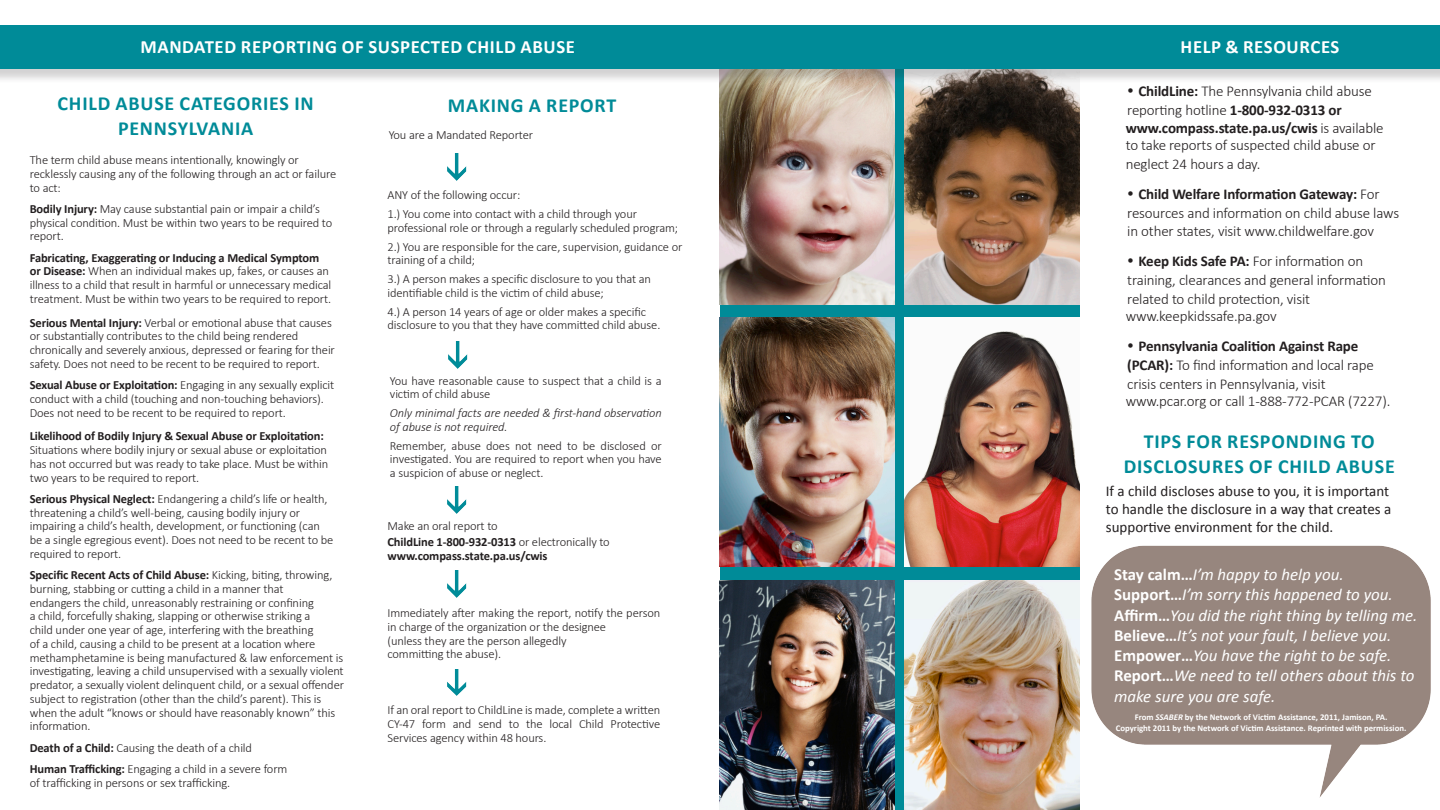
<style>
.page{position:relative;width:1440px;height:810px;background:#fff}
.page>*{position:absolute;margin:0;border:0;box-sizing:border-box;transform-origin:0 0}
.t1{font:700 20px/25px "Calibri";letter-spacing:.04em;color:#008b98;text-align:center}
.t2{font:700 18.75px "Calibri";letter-spacing:.03em;color:#fff}
.t3{font:italic 16.88px/20.2px "Calibri";color:#fff}
.Body_bullet{font:300 15px/18.8px "Calibri";letter-spacing:-.01em;color:#231f20}
.t4{font:15px/18px "Calibri";color:#231f20}
.Body_bullet-2{font:700 15px "Calibri";letter-spacing:-.01em;color:#231f20}
.Body_bullet-3{font:300 12.5px/13.8px "Calibri";letter-spacing:-.01em;color:#231f20}
.Body_bullet-4{font:700 12.5px "Calibri";letter-spacing:-.01em;color:#231f20}
.Body_bullet-5{font:italic 300 12.5px/13.8px "Calibri";letter-spacing:-.01em;color:#231f20}
.t5{font:700 8.75px "Calibri";color:#fff}
.s1{font-weight:700}
.s2{font-weight:300}
.s3{font-weight:700;font-style:normal}
.s4{font-style:italic}
</style>
<div class="page">
<div style="left:720px;top:45px;width:359px;height:765px;background:#008b98"></div>
<img style="left:720px;top:84px;width:174px;height:221px">
<img style="left:720px;top:318px;width:174px;height:248px">
<img style="left:905px;top:318px;width:174px;height:248px">
<img style="left:905px;top:84px;width:174px;height:221px">
<img style="left:720px;top:580px;width:174px;height:230px">
<img style="left:905px;top:580px;width:174px;height:230px">
<div style="left:0;top:27px;width:1440px;height:57px;background:#231f20;opacity:.2"></div>
<div style="left:0;top:25px;width:1440px;height:44px;background:#008b98"></div>
<img style="left:1077px;top:531px;width:354px;height:266px">
<img style="left:447px;top:153px;width:20px;height:27px">
<img style="left:448px;top:342px;width:20px;height:26px">
<img style="left:447px;top:487px;width:20px;height:26px">
<img style="left:447px;top:669px;width:20px;height:27px">
<img style="left:447px;top:571px;width:20px;height:26px">
<p class="t2" style="left:140px;top:35px;width:436px">MANDATED REPORTING OF SUSPECTED CHILD ABUSE</p>
<p class="t2" style="left:1181px;top:35px;width:160px">HELP &amp; RESOURCES</p>
<p class="t1" style="left:58px;top:90px;width:258px">CHILD ABUSE CATEGORIES IN<br>PENNSYLVANIA</p>
<p class="Body_bullet-3" style="left:30px;top:153px;width:308px">The term child abuse means intentionally, knowingly or recklessly causing any of the following through an act or failure to act:</p>
<p class="Body_bullet-3" style="left:30px;top:202px;width:304px"><span class="s1">Bodily Injury:</span> May cause substantial pain or impair a child’s physical condition. Must be within two years to be required to report.</p>
<p class="Body_bullet-3" style="left:30px;top:250px;width:303px"><span class="s1">Fabricating, Exaggerating or Inducing a Medical Symptom or Disease:</span> When an individual makes up, fakes, or causes an illness to a child that result in harmful or unnecessary medical treatment. Must be within two years to be required to report.</p>
<p class="Body_bullet-3" style="left:30px;top:315px;width:307px"><span class="s1">Serious Mental Injury:</span> Verbal or emotional abuse that causes or substantially contributes to the child being rendered chronically and severely anxious, depressed or fearing for their safety. Does not need to be recent to be required to report.</p>
<p class="Body_bullet-3" style="left:30px;top:378px;width:306px"><span class="s1">Sexual Abuse or Exploitation:</span> Engaging in any sexually explicit conduct with a child (touching and non-touching behaviors).<br>Does not need to be recent to be required to report.</p>
<p class="Body_bullet-3" style="left:30px;top:429px;width:300px"><span class="s1">Likelihood of Bodily Injury &amp; Sexual Abuse or Exploitation:<br></span>Situations where bodily injury or sexual abuse or exploitation has not occurred but was ready to take place. Must be within two years to be required to report.</p>
<p class="Body_bullet-3" style="left:30px;top:492px;width:305px"><span class="s1">Serious Physical Neglect:</span> Endangering a child’s life or health, threatening a child’s well-being, causing bodily injury or impairing a child’s health, development, or functioning (can be a single egregious event). Does not need to be recent to be required to report.</p>
<p class="Body_bullet-3" style="left:30px;top:568px;width:316px"><span class="s1">Specific Recent Acts of Child Abuse:</span> Kicking, biting, throwing, burning, stabbing or cutting a child in a manner that<br>endangers the child, unreasonably restraining or confining<br>a child, forcefully shaking, slapping or otherwise striking a<br>child under one year of age, interfering with the breathing<br>of a child, causing a child to be present at a location where methamphetamine is being manufactured &amp; law enforcement is investigating, leaving a child unsupervised with a sexually violent predator, a sexually violent delinquent child, or a sexual offender subject to registration (other than the child’s parent). This is when the adult “knows or should have reasonably known” this information.</p>
<p class="Body_bullet-3" style="left:30px;top:740px;width:224px"><span class="s1">Death of a Child:</span> Causing the death of a child</p>
<p class="Body_bullet-3" style="left:30px;top:762px;width:259px"><span class="s1">Human Trafficking:</span> Engaging a child in a severe form</p>
<p class="Body_bullet-3" style="left:30px;top:775px;width:202px">of trafficking in persons or sex trafficking.</p>
<p class="t1" style="left:448px;top:93px;width:170px">MAKING A REPORT</p>
<p class="Body_bullet-3" style="left:389px;top:128px;width:146px">You are a Mandated Reporter</p>
<p class="Body_bullet-3" style="left:387px;top:188px;width:134px">ANY of the following occur:</p>
<p class="Body_bullet-3" style="left:387px;top:207px;width:292px">1.) You come into contact with a child through your professional role or through a regularly scheduled program;</p>
<p class="Body_bullet-3" style="left:387px;top:240px;width:296px">2.) You are responsible for the care, supervision, guidance or training of a child;</p>
<p class="Body_bullet-3" style="left:387px;top:272px;width:265px">3.) A person makes a specific disclosure to you that an identifiable child is the victim of child abuse;</p>
<p class="Body_bullet-3" style="left:387px;top:305px;width:274px">4.) A person 14 years of age or older makes a specific disclosure to you that they have committed child abuse.</p>
<p class="Body_bullet-3" style="left:390px;top:373px;width:273px">You have reasonable cause to suspect that a child is a victim of child abuse</p>
<p class="Body_bullet-5" style="left:390px;top:406px;width:273px">Only minimal facts are needed &amp; first-hand observation of abuse is not required.</p>
<p class="Body_bullet-3" style="left:390px;top:438px;width:273px;text-align:justify">Remember, abuse does not need to be disclosed or investigated. You are required to report when you have a suspicion of abuse or neglect.</p>
<p class="Body_bullet-3" style="left:387px;top:519px;width:112px">Make an oral report to</p>
<p class="Body_bullet-4" style="left:387px;top:534px;width:224px">ChildLine 1-800-932-0313 <span class="s2">or electronically to</span></p>
<p class="Body_bullet-4" style="left:387px;top:548px;width:162px">www.compass.state.pa.us/cwis</p>
<p class="Body_bullet-3" style="left:387px;top:606px;width:274px">Immediately after making the report, notify the person in charge of the organization or the designee</p>
<p class="Body_bullet-3" style="left:387px;top:633px;width:181px">(unless they are the person allegedly</p>
<p class="Body_bullet-3" style="left:387px;top:647px;width:115px">committing the abuse).</p>
<p class="Body_bullet-3" style="left:387px;top:703px;width:274px;text-align:justify">If an oral report to ChildLine is made, complete a written CY-47 form and send to the local Child Protective Services agency within 48 hours.</p>
<p class="Body_bullet" style="left:1127px;top:82px;width:246px;text-indent:11px"><span class="s1">ChildLine:</span> The Pennsylvania child abuse reporting hotline <span class="s1">1-800-932-0313 or</span></p>
<p class="Body_bullet-2" style="left:1126px;top:118px;width:259px">www.compass.state.pa.us/cwis <span class="s2">is available</span></p>
<p class="Body_bullet" style="left:1126px;top:136px;width:251px">to take reports of suspected child abuse or neglect 24 hours a day.</p>
<p class="Body_bullet" style="left:1127px;top:184px;width:274px;text-indent:11px"><span class="s1">Child Welfare Information Gateway:</span> For resources and information on child abuse laws in other states, visit www.childwelfare.gov</p>
<p class="Body_bullet" style="left:1127px;top:252px;width:260px;text-indent:11px"><span class="s1">Keep Kids Safe PA:</span> For information on training, clearances and general information related to child protection, visit</p>
<p class="Body_bullet" style="left:1126px;top:307px;width:153px">www.keepkidssafe.pa.gov</p>
<p class="Body_bullet" style="left:1127px;top:337px;width:248px;text-indent:11px"><span class="s1">Pennsylvania Coalition Against Rape (PCAR):</span> To find information and local rape crisis centers in Pennsylvania, visit</p>
<p class="Body_bullet" style="left:1126px;top:392px;width:266px">www.pcar.org or call 1-888-772-PCAR (7227).</p>
<p class="t1" style="left:1124px;top:429px;width:273px">TIPS FOR RESPONDING TO<br>DISCLOSURES OF CHILD ABUSE</p>
<p class="t4" style="left:1106px;top:482px;width:287px">If a child discloses abuse to you, it is important to handle the disclosure in a way that creates a supportive environment for the child.</p>
<p class="t3" style="left:1114px;top:564px;width:231px"><span class="s3">Stay calm…</span>I’m happy to help you.</p>
<p class="t3" style="left:1114px;top:584px;width:280px"><span class="s3">Support…</span>I’m sorry this happened to you.</p>
<p class="t3" style="left:1114px;top:604px;width:305px"><span class="s3">Affirm…</span>You did the right thing by telling me.</p>
<p class="t3" style="left:1114px;top:624px;width:279px"><span class="s3">Believe…</span>It’s not your fault, I believe you.</p>
<p class="t3" style="left:1114px;top:645px;width:279px"><span class="s3">Empower…</span>You have the right to be safe.</p>
<p class="t3" style="left:1114px;top:665px;width:302px"><span class="s3">Report…</span>We need to tell others about this to make sure you are safe.</p>
<p class="t5" style="left:1135px;top:712px;width:254px">From <span class="s4">SSABER</span> by the Network of Victim Assistance, 2011, Jamison, PA.</p>
<p class="t5" style="left:1116px;top:722px;width:292px">Copyright 2011 by the Network of Victim Assistance. Reprinted with permission.</p>
</div>
